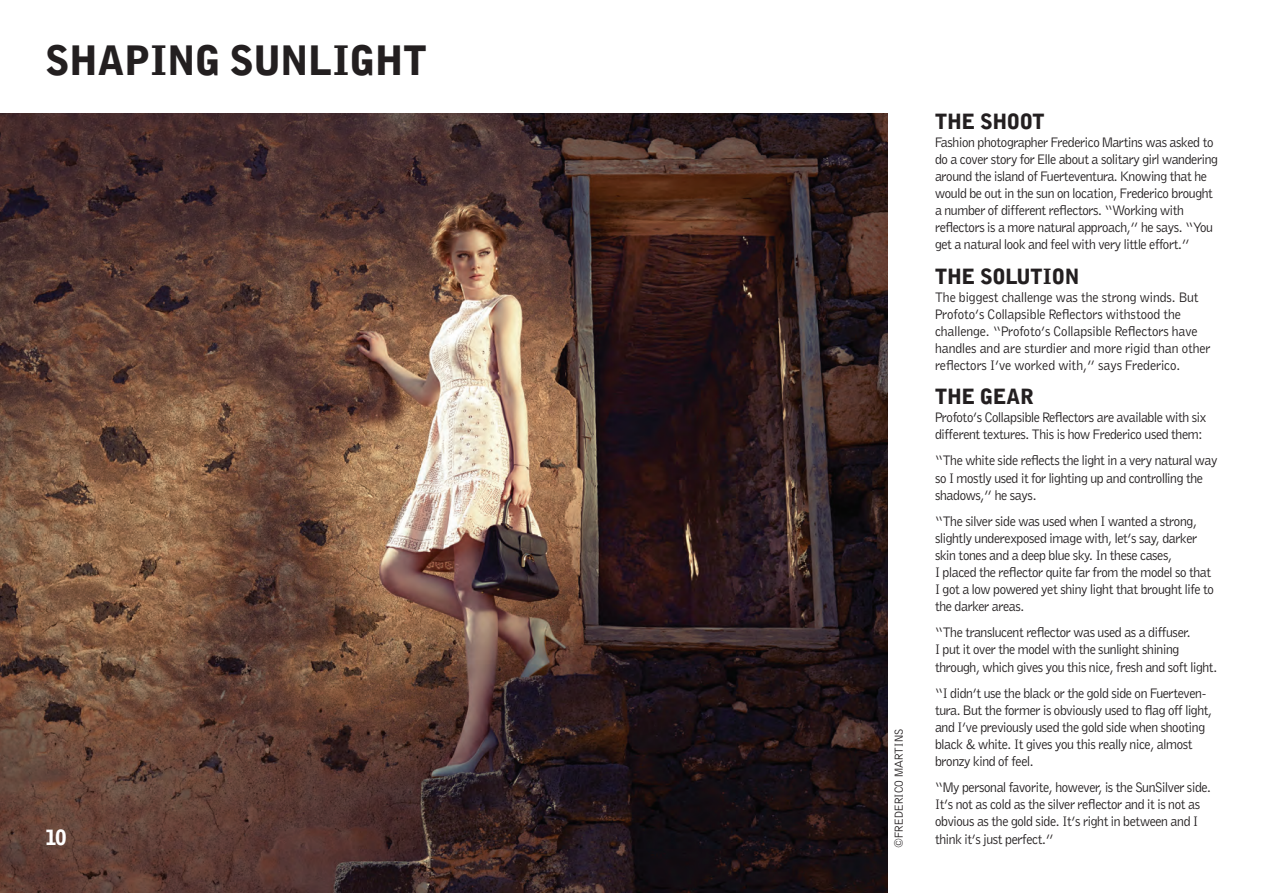
<style>
.page{position:relative;width:1263px;height:893px;background:#fff}
.page>*{position:absolute;margin:0;border:0;box-sizing:border-box;transform-origin:0 0}
.t1{font:900 40.5px "Bell Gothic Profoto";letter-spacing:.015em;color:#231f20}
.t2{font:900 21px "Bell Gothic Profoto";letter-spacing:.015em;color:#231f20}
.t3{font:900 21px "Bell Gothic Profoto";color:#fff}
.t4{font:14.25px/17.1px "Bell Gothic Profoto";letter-spacing:-.02em;color:#231f20}
.t5{font:14.25px/17.1px "Bell Gothic Profoto";color:#231f20}
.t6{font:12px "Bell Gothic Profoto";letter-spacing:.015em;color:#231f20}
</style>
<div class="page">
<img style="left:0;top:113px;width:888px;height:780px">
<p class="t1" style="left:45px;top:35px;width:383px">SHAPING SUNLIGHT</p>
<p class="t3" style="left:45px;top:825px;width:23px">10</p>
<p class="t6" style="left:891px;top:848px;width:121px;rotate:-90deg">©FREDERICO MARTINS</p>
<p class="t2" style="left:935px;top:108px;width:111px">THE SHOOT</p>
<p class="t4" style="left:935px;top:133px;width:284px">Fashion photographer Frederico Martins was asked to do a cover story for Elle about a solitary girl wandering around the island of Fuerteventura. Knowing that he would be out in the sun on location, Frederico brought a number of different reflectors. “Working with reflectors is a more natural approach,” he says. “You get a natural look and feel with very little effort.”</p>
<p class="t2" style="left:935px;top:263px;width:145px">THE SOLUTION</p>
<p class="t5" style="left:935px;top:288px;width:277px">The biggest challenge was the strong winds. But Profoto’s Collapsible Reflectors withstood the challenge. “Profoto’s Collapsible Reflectors have handles and are sturdier and more rigid than other reflectors I’ve worked with,” says Frederico.</p>
<p class="t2" style="left:935px;top:384px;width:100px">THE GEAR</p>
<p class="t4" style="left:935px;top:409px;width:273px">Profoto’s Collapsible Reflectors are available with six different textures. This is how Frederico used them:</p>
<p class="t4" style="left:935px;top:452px;width:284px">“The white side reflects the light in a very natural way so I mostly used it for lighting up and controlling the shadows,” he says.</p>
<p class="t4" style="left:935px;top:512px;width:280px">“The silver side was used when I wanted a strong, slightly underexposed image with, let’s say, darker skin tones and a deep blue sky. In these cases,<br>I placed the reflector quite far from the model so that I got a low powered yet shiny light that brought life to the darker areas.</p>
<p class="t4" style="left:935px;top:624px;width:284px">“The translucent reflector was used as a diffuser.<br>I put it over the model with the sunlight shining through, which gives you this nice, fresh and soft light.</p>
<p class="t4" style="left:935px;top:684px;width:279px">“I didn’t use the black or the gold side on Fuerteven&shy;tura. But the former is obviously used to flag off light, and I’ve previously used the gold side when shooting black &amp; white. It gives you this really nice, almost bronzy kind of feel.</p>
<p class="t4" style="left:935px;top:778px;width:278px">“My personal favorite, however, is the SunSilver side.<br>It’s not as cold as the silver reflector and it is not as obvious as the gold side. It’s right in between and I think it’s just perfect.”</p>
</div>
